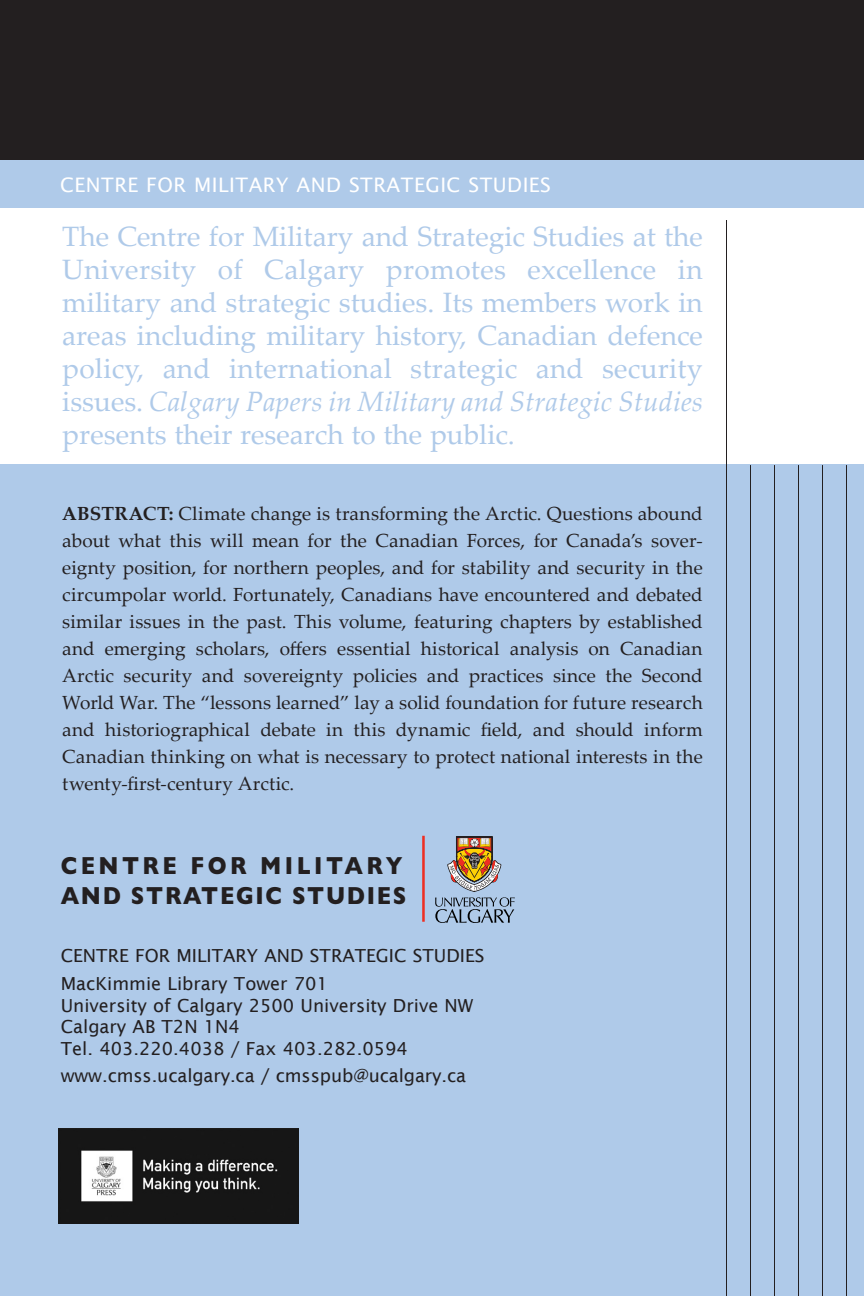
<style>
.page{position:relative;width:864px;height:1296px;background:#fff}
.page>*{position:absolute;margin:0;border:0;box-sizing:border-box;transform-origin:0 0}
.t1{font:28px/33px "Palatino Linotype";color:#afcae9;text-align:justify}
.t2{font:700 24.8px/29.8px "Gill Sans";letter-spacing:.075em;color:#231f20;scale:.89 1}
.t3{font:20px "Lucida Sans";letter-spacing:.025em;color:#fff}
.UCBodyNoIndent{font:19px/27px "Palatino Linotype";letter-spacing:.01em;color:#231f20;text-align:justify}
.t4{font:18px "Lucida Sans";color:#231f20}
.s1{font-style:italic}
.s2{font-weight:700}
</style>
<div class="page">
<div style="left:0;top:464px;width:864px;height:832px;background:#afcae9"></div>
<div style="left:1px;top:1px;width:862px;height:181px;background:#231f20"></div>
<div style="left:0;top:0;width:864px;height:183px;border:2px solid #231f20"></div>
<div style="left:0;top:160px;width:864px;height:48px;background:#afcae9"></div>
<hr style="left:726px;top:220px;width:1px;height:1076px;background:#231f20">
<hr style="left:750px;top:465px;width:1px;height:831px;background:#231f20">
<hr style="left:774px;top:465px;width:1px;height:831px;background:#231f20">
<hr style="left:798px;top:465px;width:1px;height:831px;background:#231f20">
<hr style="left:822px;top:465px;width:1px;height:831px;background:#231f20">
<hr style="left:846px;top:465px;width:1px;height:831px;background:#231f20">
<hr style="left:422px;top:836px;width:3px;height:86px;background:#ee2e22">
<svg style="left:435px;top:897px;width:80px;height:26px"></svg>
<svg style="left:448px;top:837px;width:53px;height:54px"></svg>
<img style="left:59px;top:1128px;width:240px;height:96px">
<p class="t3" style="left:60px;top:174px;width:492px">CENTRE FOR MILITARY AND STRATEGIC STUDIES</p>
<p class="t1" style="left:62px;top:219px;width:642px">The Centre for Military and Strategic Studies at the University of Calgary promotes excellence in military and strategic studies. Its members work in areas including military history, Canadian defence policy, and international strategic and security issues. <span class="s1">Calgary Papers in Military and Strategic Studies </span>presents their research to the public.</p>
<p class="UCBodyNoIndent" style="left:62px;top:499px;width:642px"><span class="s2">ABSTRACT:</span> Climate change is transforming the Arctic. Questions abound about what this will mean for the Canadian Forces, for Canada’s sover&shy;eignty position, for northern peoples, and for stability and security in the circumpolar world. Fortunately, Canadians have encountered and debated similar issues in the past. This volume, featuring chapters by established and emerging scholars, offers essential historical analysis on Canadian Arctic security and sovereignty policies and practices since the Second World War. The “lessons learned” lay a solid foundation for future research and historiographical debate in this dynamic field, and should inform Canadian thinking on what is necessary to protect national interests in the twenty-first-century Arctic.</p>
<p class="t2" style="left:61px;top:850px;width:390px">CENTRE FOR MILITARY<br>AND STRATEGIC STUDIES</p>
<p class="t4" style="left:61px;top:946px;width:425px">CENTRE FOR MILITARY AND STRATEGIC STUDIES</p>
<p class="t4" style="left:61px;top:973px;width:269px">MacKimmie Library Tower 701</p>
<p class="t4" style="left:61px;top:995px;width:414px">University of Calgary 2500 University Drive NW</p>
<p class="t4" style="left:61px;top:1016px;width:181px">Calgary AB T2N 1N4</p>
<p class="t4" style="left:61px;top:1038px;width:349px">Tel. 403.220.4038 / Fax 403.282.0594</p>
<p class="t4" style="left:61px;top:1066px;width:407px">www.cmss.ucalgary.ca / cmsspub@ucalgary.ca</p>
</div>
